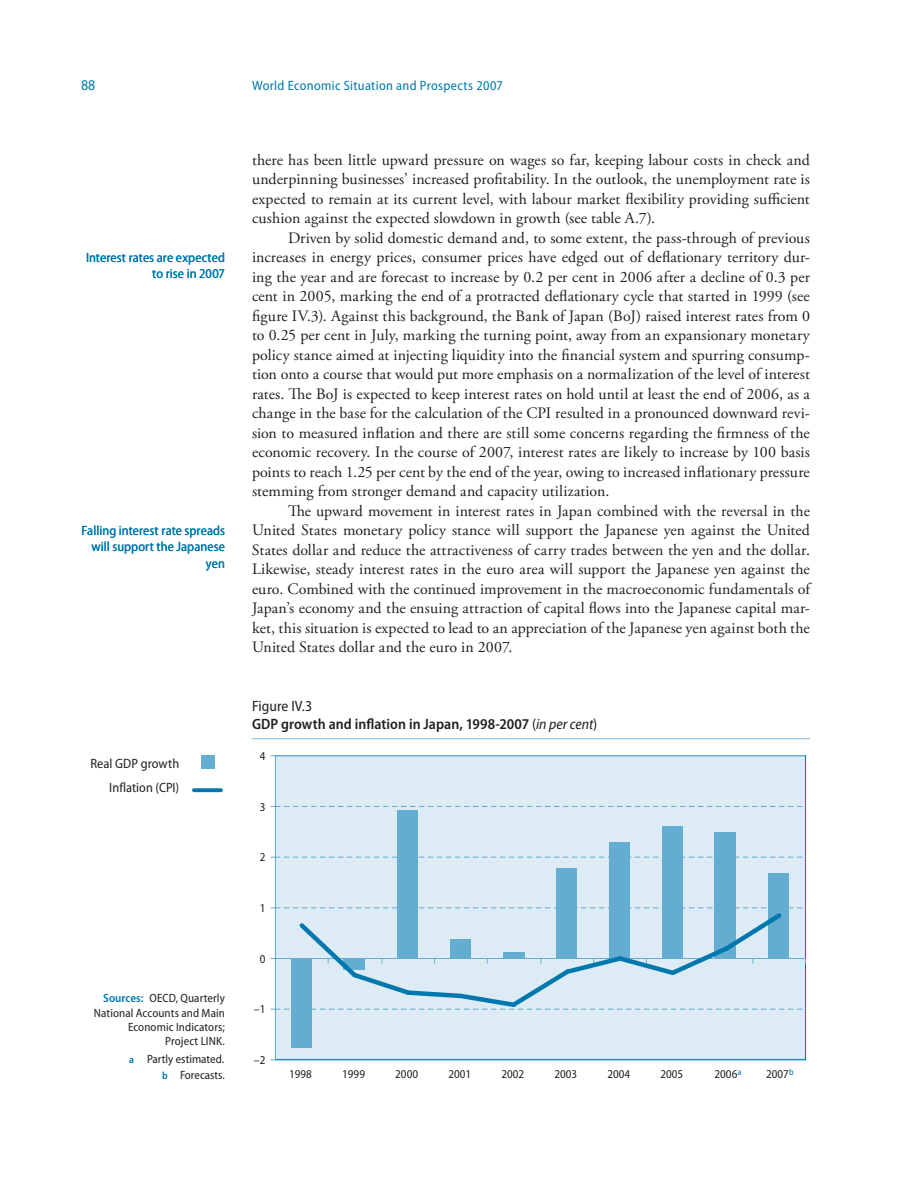
<style>
.page{position:relative;width:918px;height:1188px;background:#fff}
.page>*{position:absolute;margin:0;border:0;box-sizing:border-box;transform-origin:0 0}
.t1{font:15.9px/19.5px "Adobe Garamond Pro";letter-spacing:.005em;color:#231f20;text-align:justify}
.t2{font:600 semi-condensed 15px/18px "Myriad Pro";letter-spacing:.005em;color:#231f20}
.t3{font:semi-condensed 15px "Myriad Pro";color:#0078ae}
.t4{font:semi-condensed 13.5px/16.5px "Myriad Pro";letter-spacing:.005em;color:#0078ae;text-align:right}
.t5{font:semi-condensed 13.5px "Myriad Pro";letter-spacing:.025em;color:#0078ae}
.t6{font:semi-condensed 13.5px/24px "Myriad Pro";letter-spacing:.005em;color:#231f20;text-align:right}
.t7{font:semi-condensed 12px/14.2px "Myriad Pro";color:#231f20;text-align:right}
.s1{font-weight:600;color:#0078ae}
.s2{font-weight:600;font-size:10.5px;color:#0078ae}
.s3{font-weight:400}
.s4{font-weight:400;font-style:italic}
</style>
<div class="page">
<hr style="left:252px;top:738px;width:558px;height:1px;background:#83b9d9">
<div style="left:275px;top:756px;width:530px;height:303px;background:#dcebf4"></div>
<hr style="left:275px;top:755px;width:531px;height:1px;background:#65acd1">
<hr style="left:805px;top:756px;width:1px;height:304px;background:#0078ae">
<hr style="left:275px;top:1059px;width:531px;height:1px;background:#0078ae">
<hr style="left:275px;top:756px;width:1px;height:304px;background:#65acd1">
<div style="left:291px;top:958px;width:21px;height:90px;background:#65acd1"></div>
<div style="left:397px;top:810px;width:21px;height:148px;background:#65acd1"></div>
<div style="left:556px;top:868px;width:21px;height:90px;background:#65acd1"></div>
<div style="left:609px;top:842px;width:21px;height:116px;background:#65acd1"></div>
<div style="left:662px;top:826px;width:21px;height:132px;background:#65acd1"></div>
<div style="left:714px;top:832px;width:22px;height:126px;background:#65acd1"></div>
<div style="left:768px;top:873px;width:21px;height:85px;background:#65acd1"></div>
<svg style="left:271px;top:857px;width:532px;height:1px"></svg>
<svg style="left:271px;top:806px;width:532px;height:1px"></svg>
<svg style="left:271px;top:907px;width:535px;height:104px"></svg>
<div style="left:201px;top:756px;width:13px;height:13px;background:#65acd1"></div>
<svg style="left:194px;top:788px;width:27px;height:4px"></svg>
<p class="t3" style="left:81px;top:77px;width:16px">88</p>
<p class="t5" style="left:252px;top:78px;width:252px">World Economic Situation and Prospects 2007</p>
<p class="t4" style="left:86px;top:249px;width:140px">Interest rates are expected to rise in 2007</p>
<p class="t4" style="left:82px;top:522px;width:145px">Falling interest rate spreads will support the Japanese yen</p>
<p class="t6" style="left:90px;top:752px;width:90px">Real GDP growth<br>Inflation (CPI)</p>
<p class="t7" style="left:94px;top:992px;width:133px"><span class="s1">Sources:</span> OECD, Quarterly<br>National Accounts and Main<br>Economic Indicators;<br>Project LINK.</p>
<p class="t7" style="left:129px;top:1051px;width:97px;line-height:15.9px"><span class="s2">a</span> Partly estimated. <span class="s2">b</span> Forecasts.</p>
<p class="t1" style="left:252px;top:150px;width:560px">there has been little upward pressure on wages so far, keeping labour costs in check and underpinning businesses’ increased profitability. In the outlook, the unemployment rate is expected to remain at its current level, with labour market flexibility providing sufficient cushion against the expected slowdown in growth (see table A.7).</p>
<p class="t1" style="left:252px;top:228px;width:560px;text-indent:36px">Driven by solid domestic demand and, to some extent, the pass-through of previous increases in energy prices, consumer prices have edged out of deflationary territory dur&shy;ing the year and are forecast to increase by 0.2 per cent in 2006 after a decline of 0.3 per cent in 2005, marking the end of a protracted deflationary cycle that started in 1999 (see figure IV.3). Against this background, the Bank of Japan (BoJ) raised interest rates from 0 to 0.25 per cent in July, marking the turning point, away from an expansionary monetary policy stance aimed at injecting liquidity into the financial system and spurring consump&shy;tion onto a course that would put more emphasis on a normalization of the level of interest rates. The BoJ is expected to keep interest rates on hold until at least the end of 2006, as a change in the base for the calculation of the CPI resulted in a pronounced downward revi&shy;sion to measured inflation and there are still some concerns regarding the firmness of the economic recovery. In the course of 2007, interest rates are likely to increase by 100 basis points to reach 1.25 per cent by the end of the year, owing to increased inflationary pressure stemming from stronger demand and capacity utilization.</p>
<p class="t1" style="left:252px;top:501px;width:560px;text-indent:36px">The upward movement in interest rates in Japan combined with the reversal in the United States monetary policy stance will support the Japanese yen against the United States dollar and reduce the attractiveness of carry trades between the yen and the dollar.<br>Likewise, steady interest rates in the euro area will support the Japanese yen against the euro. Combined with the continued improvement in the macroeconomic fundamentals of Japan’s economy and the ensuing attraction of capital flows into the Japanese capital mar&shy;ket, this situation is expected to lead to an appreciation of the Japanese yen against both the United States dollar and the euro in 2007.</p>
<p class="t2" style="left:252px;top:698px;width:347px"><span class="s3">Figure IV.3<br></span>GDP growth and inflation in Japan, 1 998-2007 <span class="s3">(</span><span class="s4">in per cent</span><span class="s3">)</span></p>
<p class="t7" style="left:260px;top:749px;width:7px">4</p>
<p class="t7" style="left:260px;top:800px;width:7px">3</p>
<p class="t7" style="left:260px;top:850px;width:7px">2</p>
<p class="t7" style="left:260px;top:901px;width:7px">1</p>
<p class="t7" style="left:260px;top:952px;width:7px">0</p>
<p class="t7" style="left:254px;top:1002px;width:13px">–1</p>
<p class="t7" style="left:254px;top:1053px;width:13px">–2</p>
<p class="t7" style="left:289px;top:1067px;width:24px">1998</p>
<p class="t7" style="left:342px;top:1067px;width:24px">1999</p>
<p class="t7" style="left:395px;top:1067px;width:24px">2000</p>
<p class="t7" style="left:448px;top:1067px;width:24px">2001</p>
<p class="t7" style="left:501px;top:1067px;width:24px">2002</p>
<p class="t7" style="left:554px;top:1067px;width:24px">2003</p>
<p class="t7" style="left:607px;top:1067px;width:24px">2004</p>
<p class="t7" style="left:661px;top:1067px;width:24px">2005</p>
<p class="t7" style="left:715px;top:1067px;width:28px">2006<sup>a</sup></p>
<p class="t7" style="left:766px;top:1067px;width:29px">2007<sup>b</sup></p>
</div>
